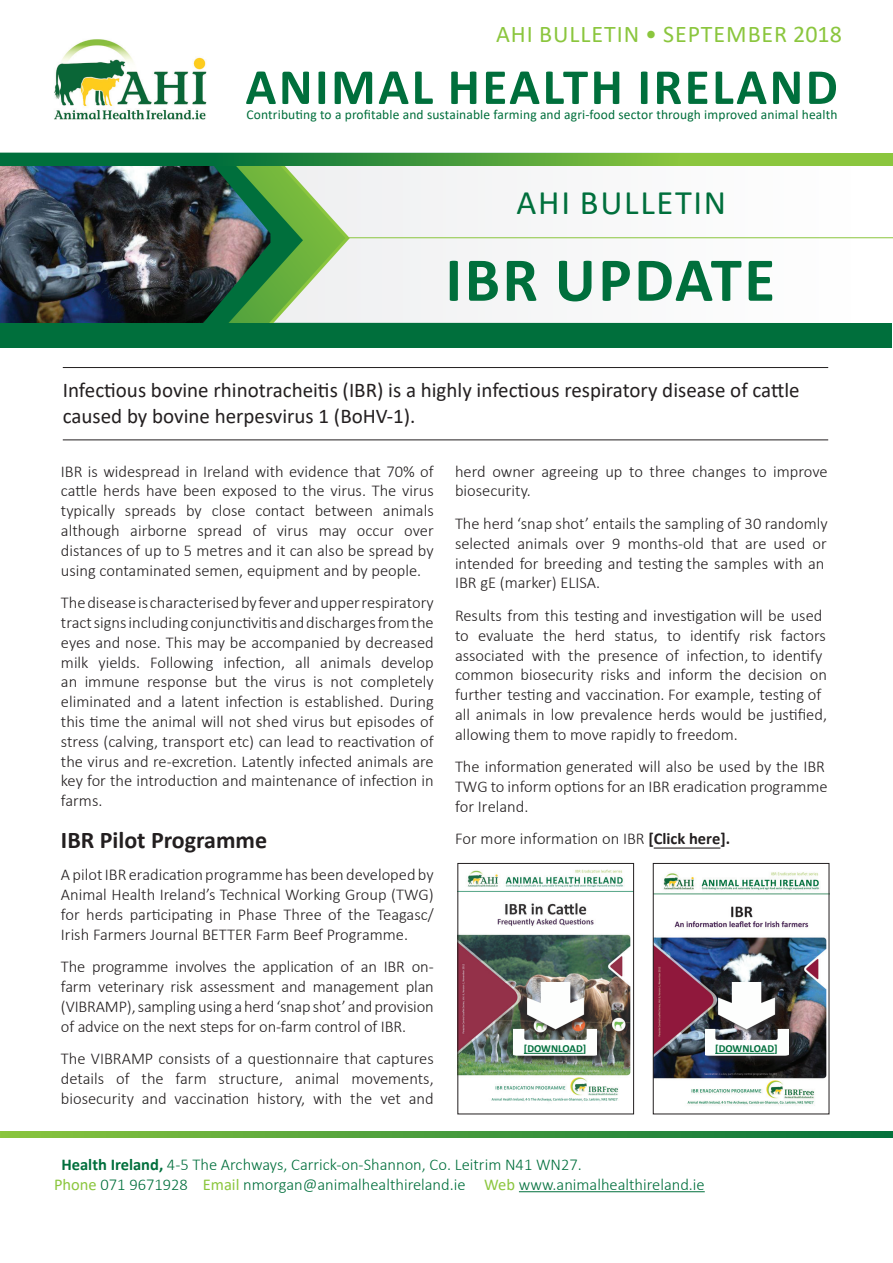
<style>
.page{position:relative;width:893px;height:1263px;background:#fff}
.page>*{position:absolute;margin:0;border:0;box-sizing:border-box;transform-origin:0 0}
.t1{font:700 63px "Calibri";letter-spacing:.04em;color:#006f3c}
.t2{font:700 51px "Calibri";letter-spacing:.05em;color:#006f3c}
.t3{font:34.5px "Calibri";letter-spacing:.05em;color:#006f3c}
.t4{font:24px "Calibri";letter-spacing:.04em;color:#8bc63e}
.t5{font:700 24px "Calibri";color:#231f20}
.t6{font:21px/25.2px "Calibri";color:#231f20}
.t7{font:300 16.5px/19.8px "Calibri";color:#231f20;text-align:justify}
.t8{font:300 16.5px/19.8px "Calibri";color:#006f3c}
.t9{font:13.5px "Calibri";letter-spacing:.01em;color:#006f3c}
.t10{font:700 10.8px "Calibri";color:#006f3c}
.s1{font-weight:700}
.s2{font-weight:400;color:#8bc63e}
</style>
<div class="page">
<svg style="left:350px;top:166px;width:501px;height:157px"></svg>
<hr style="left:281px;top:237px;width:612px;height:1px;background:#8bc63e">
<svg style="left:303px;top:166px;width:42px;height:157px;fill:#f0f0f1"></svg>
<svg style="left:274px;top:166px;width:29px;height:157px;background:#6baf57"></svg>
<img style="left:54px;top:39px;width:153px;height:81px">
<hr style="left:519px;top:1191px;width:186px;height:1px;background:#006f3c">
<img style="left:0;top:166px;width:270px;height:157px">
<div style="left:0;top:323px;width:892px;height:25px;background:#006f3c"></div>
<svg style="left:0;top:1131px;width:893px;height:6px;background:#479b3c"></svg>
<svg style="left:0;top:153px;width:893px;height:13px;background:#459a3c"></svg>
<hr style="left:654px;top:847px;width:66px;height:1px;background:#231f20">
<hr style="left:63px;top:367px;width:765px;height:1px;background:#231f20">
<hr style="left:63px;top:440px;width:765px;height:1px;background:#231f20">
<img style="left:460px;top:869px;width:172px;height:233px">
<div style="left:458px;top:863px;width:176px;height:251px;border:1px solid #231f20"></div>
<img style="left:655px;top:872px;width:172px;height:233px">
<div style="left:653px;top:863px;width:176px;height:251px;border:1px solid #231f20"></div>
<div style="left:515px;top:983px;width:90px;height:80px;background:#231f20;opacity:.75"></div>
<img style="left:514px;top:982px;width:83px;height:77px">
<hr style="left:524px;top:1053px;width:59px;height:1px;background:#006f3c">
<div style="left:706px;top:983px;width:90px;height:80px;background:#231f20;opacity:.75"></div>
<img style="left:705px;top:982px;width:83px;height:77px">
<hr style="left:715px;top:1053px;width:59px;height:1px;background:#006f3c">
<h3 class="t4" style="left:496px;top:17px;width:347px">AHI BULLETIN • SEPTEMBER 2018</h3>
<h2 class="t2" style="left:245px;top:51px;width:594px">ANIMAL HEALTH IRELAND</h2>
<p class="t9" style="left:247px;top:105px;width:592px">Contributing to a profitable and sustainable farming and agri-food sector through improved animal health</p>
<h3 class="t3" style="left:516px;top:179px;width:211px">AHI BULLETIN</h3>
<h1 class="t1" style="left:445px;top:235px;width:331px">IBR UPDATE</h1>
<p class="t6" style="left:63px;top:377px;width:738px">Infectious bovine rhinotracheitis (IBR) is a highly infectious respiratory disease of cattle caused by bovine herpesvirus 1 (BoHV-1).</p>
<p class="t7" style="left:61px;top:461px;width:374px">IBR is widespread in Ireland with evidence that 70% of cattle herds have been exposed to the virus. The virus typically spreads by close contact between animals although airborne spread of virus may occur over distances of up to 5 metres and it can also be spread by using contaminated semen, equipment and by people.</p>
<p class="t7" style="left:61px;top:593px;width:374px">The disease is characterised by fever and upper respiratory tract signs including conjunctivitis and discharges from the eyes and nose. This may be accompanied by decreased milk yields. Following infection, all animals develop an immune response but the virus is not completely eliminated and a latent infection is established. During this time the animal will not shed virus but episodes of stress (calving, transport etc) can lead to reactivation of the virus and re-excretion. Latently infected animals are key for the introduction and maintenance of infection in farms.</p>
<h3 class="t5" style="left:61px;top:823px;width:208px">IBR Pilot Programme</h3>
<p class="t7" style="left:61px;top:865px;width:374px">A pilot IBR eradication programme has been developed by Animal Health Ireland’s Technical Working Group (TWG) for herds participating in Phase Three of the Teagasc/ Irish Farmers Journal BETTER Farm Beef Programme.</p>
<p class="t7" style="left:61px;top:957px;width:374px">The programme involves the application of an IBR on&shy;farm veterinary risk assessment and management plan (VIBRAMP), sampling using a herd ‘snap shot’ and provision of advice on the next steps for on-farm control of IBR.</p>
<p class="t7" style="left:61px;top:1049px;width:374px">The VIBRAMP consists of a questionnaire that captures details of the farm structure, animal movements, biosecurity and vaccination history, with the vet and</p>
<p class="t7" style="left:455px;top:461px;width:374px">herd owner agreeing up to three changes to improve biosecurity.</p>
<p class="t7" style="left:455px;top:513px;width:374px;text-align:left">The herd ‘snap shot’ entails the sampling of 30 randomly selected animals over 9 months-old that are used or intended for breeding and testing the samples with an IBR gE (marker) ELISA.</p>
<p class="t7" style="left:455px;top:605px;width:374px;text-align:left">Results from this testing and investigation will be used to evaluate the herd status, to identify risk factors associated with the presence of infection, to identify common biosecurity risks and inform the decision on further testing and vaccination. For example, testing of all animals in low prevalence herds would be justified, allowing them to move rapidly to freedom.</p>
<p class="t7" style="left:455px;top:757px;width:374px;text-align:left">The information generated will also be used by the IBR<br>TWG to inform options for an IBR eradication programme for Ireland.</p>
<p class="t7" style="left:455px;top:829px;width:277px">For more information on IBR <span class="s1">[Click here].</span></p>
<p class="t10" style="left:524px;top:1041px;width:64px">[DOWNLOAD]</p>
<p class="t10" style="left:715px;top:1041px;width:64px">[DOWNLOAD]</p>
<p class="t8" style="left:54px;top:1154px;width:652px;text-indent:7px"><span class="s1">Health Ireland,</span> 4-5 The Archways, Carrick-on-Shannon, Co. Leitrim N41 WN27.<br><span class="s2">Phone</span> 071 9671928 <span class="s2">Email</span> nmorgan@animalhealthireland.ie <span class="s2">Web</span> www.animalhealthireland.ie</p>
</div>
